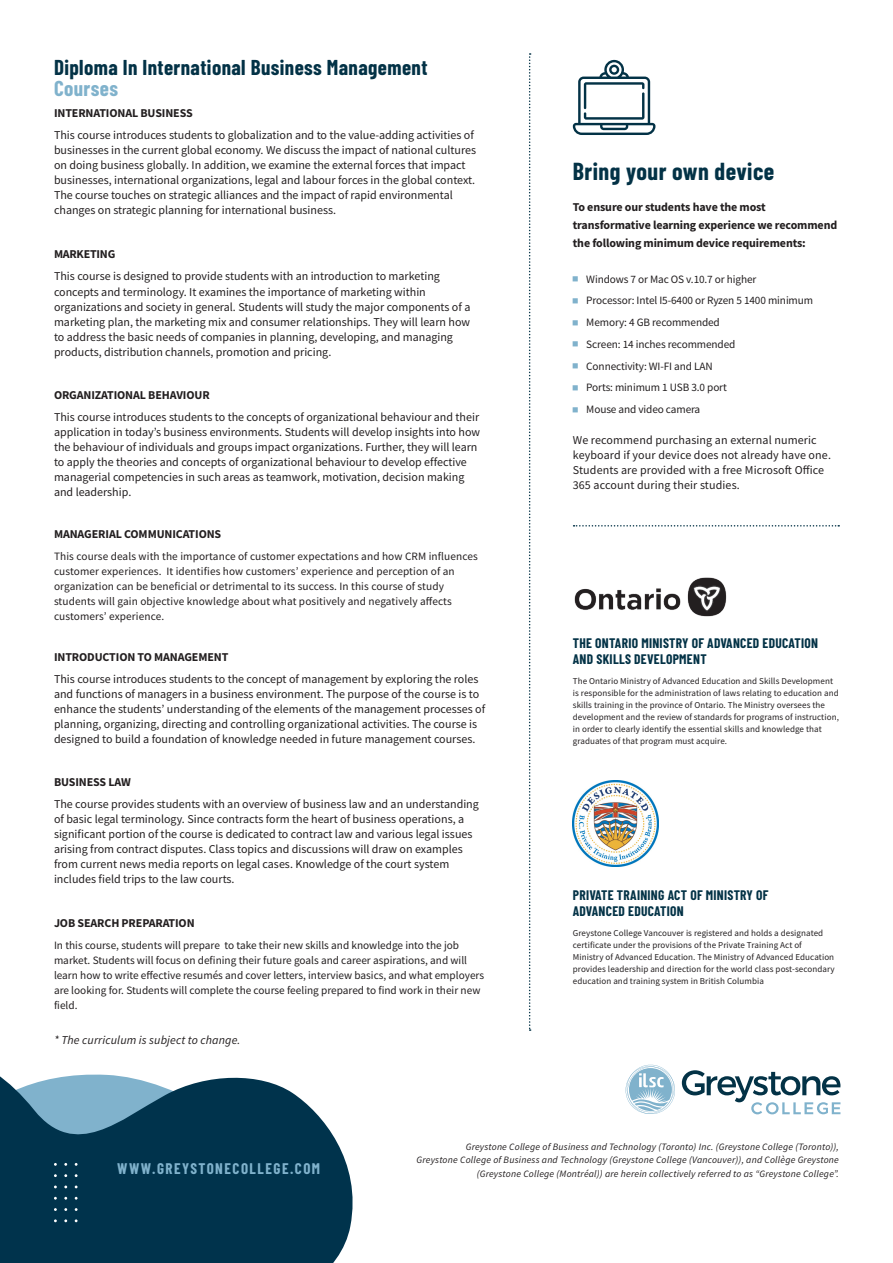
<style>
.page{position:relative;width:893px;height:1263px;background:#fff}
.page>*{position:absolute;margin:0;border:0;box-sizing:border-box;transform-origin:0 0}
.GC_-_A_Head{font:700 24px "Barlow Condensed";letter-spacing:.02em;color:#033246}
.GC_-_A_Head-2{font:700 21px/21px "Barlow Condensed";letter-spacing:.02em;color:#033246}
.t1{font:700 15px "Barlow Condensed";letter-spacing:.1em;color:#80b2cc}
.GC_-_B_Head{font:700 13.5px/16.5px "Barlow Condensed";letter-spacing:.02em;color:#033246}
.GC_-_Table_Text__lef{font:12px/15px "Source Sans Pro";color:#231f20}
.GC_-_Table_Text__lef-2{font:700 12px/18px "Source Sans Pro";letter-spacing:-.01em;color:#231f20}
.GC_-_Table_Bold{font:700 12px "Source Sans Pro";letter-spacing:-.01em;color:#231f20}
.GC_-_Table_Text__lef-3{font:italic 12px "Source Sans Pro";letter-spacing:.01em;color:#231f20}
.GC_-_Table_Text__lef-4{font:11.25px/15px "Source Sans Pro";color:#231f20}
.GC_-_Note{font:italic 9.75px/13.5px "Source Sans Pro";letter-spacing:.02em;color:#231f20;text-align:right}
.GC_-_Body_text{font:9px/12px "Source Sans Pro";letter-spacing:.01em;color:#231f20}
.s1{color:#80b2cc}
</style>
<div class="page">
<svg style="left:0;top:1074px;width:353px;height:189px;fill:#00334c"></svg>
<svg style="left:626px;top:1065px;width:214px;height:49px"></svg>
<svg style="left:573px;top:60px;width:82px;height:75px"></svg>
<img style="left:575px;top:578px;width:151px;height:39px">
<img style="left:573px;top:781px;width:85px;height:85px">
<svg style="left:529px;top:53px;width:2px;height:978px"></svg>
<svg style="left:574px;top:525px;width:265px;height:2px"></svg>
<p class="GC_-_A_Head-2" style="left:54px;top:56px;width:375px">Diploma In International Business Management<br><span class="s1">Courses</span></p>
<p class="GC_-_Table_Bold" style="left:54px;top:105px;width:140px">INTERNATIONAL BUSINESS</p>
<p class="GC_-_Table_Text__lef" style="left:54px;top:128px;width:424px">This course introduces students to globalization and to the value-adding activities of businesses in the current global economy. We discuss the impact of national cultures on doing business globally. In addition, we examine the external forces that impact businesses, international organizations, legal and labour forces in the global context.<br>The course touches on strategic alliances and the impact of rapid environmental changes on strategic planning for international business.</p>
<p class="GC_-_Table_Bold" style="left:54px;top:246px;width:63px">MARKETING</p>
<p class="GC_-_Table_Text__lef" style="left:54px;top:269px;width:418px">This course is designed to provide students with an introduction to marketing concepts and terminology. It examines the importance of marketing within organizations and society in general. Students will study the major components of a marketing plan, the marketing mix and consumer relationships. They will learn how to address the basic needs of companies in planning, developing, and managing products, distribution channels, promotion and pricing.</p>
<p class="GC_-_Table_Bold" style="left:54px;top:387px;width:157px">ORGANIZATIONAL BEHAVIOUR</p>
<p class="GC_-_Table_Text__lef" style="left:54px;top:410px;width:428px">This course introduces students to the concepts of organizational behaviour and their application in today’s business environments. Students will develop insights into how the behaviour of individuals and groups impact organizations. Further, they will learn to apply the theories and concepts of organizational behaviour to develop effective managerial competencies in such areas as teamwork, motivation, decision making and leadership.</p>
<p class="GC_-_Table_Text__lef-2" style="left:54px;top:525px;width:169px">MANAGERIAL COMMUNICATIONS</p>
<p class="GC_-_Table_Text__lef-4" style="left:54px;top:549px;width:425px">This course deals with the importance of customer expectations and how CRM influences customer experiences. It identifies how customers’ experience and perception of an organization can be beneficial or detrimental to its success. In this course of study students will gain objective knowledge about what positively and negatively affects customers’ experience.</p>
<p class="GC_-_Table_Text__lef-2" style="left:54px;top:648px;width:176px">INTRODUCTION TO MANAGEMENT</p>
<p class="GC_-_Table_Text__lef" style="left:54px;top:672px;width:433px">This course introduces students to the concept of management by exploring the roles and functions of managers in a business environment. The purpose of the course is to enhance the students’ understanding of the elements of the management processes of planning, organizing, directing and controlling organizational activities. The course is designed to build a foundation of knowledge needed in future management courses.</p>
<p class="GC_-_Table_Text__lef-2" style="left:54px;top:773px;width:78px">BUSINESS LAW</p>
<p class="GC_-_Table_Text__lef" style="left:54px;top:796px;width:426px">The course provides students with an overview of business law and an understanding of basic legal terminology. Since contracts form the heart of business operations, a significant portion of the course is dedicated to contract law and various legal issues arising from contract disputes. Class topics and discussions will draw on examples from current news media reports on legal cases. Knowledge of the court system includes field trips to the law courts.</p>
<p class="GC_-_Table_Bold" style="left:54px;top:915px;width:142px">JOB SEARCH PREPARATION</p>
<p class="GC_-_Table_Text__lef-4" style="left:54px;top:938px;width:432px">In this course, students will prepare to take their new skills and knowledge into the job market. Students will focus on defining their future goals and career aspirations, and will learn how to write effective resumés and cover letters, interview basics, and what employers are looking for. Students will complete the course feeling prepared to find work in their new field.</p>
<p class="GC_-_Table_Text__lef-3" style="left:54px;top:1033px;width:188px">* The curriculum is subject to change.</p>
<p class="GC_-_A_Head" style="left:573px;top:154px;width:203px">Bring your own device</p>
<p class="GC_-_Table_Text__lef-2" style="left:573px;top:198px;width:266px">To ensure our students have the most transformative learning experience we recommend the following minimum device requirements:</p>
<p class="GC_-_Table_Text__lef-4" style="left:586px;top:271px;width:172px">Windows 7 or Mac OS v.10.7 or higher</p>
<p class="GC_-_Table_Text__lef-4" style="left:586px;top:293px;width:228px">Processor: Intel I5-6400 or Ryzen 5 1400 minimum</p>
<p class="GC_-_Table_Text__lef-4" style="left:586px;top:315px;width:135px">Memory: 4 GB recommended</p>
<p class="GC_-_Table_Text__lef-4" style="left:586px;top:337px;width:151px">Screen: 14 inches recommended</p>
<p class="GC_-_Table_Text__lef-4" style="left:586px;top:358px;width:128px">Connectivity: WI-FI and LAN</p>
<p class="GC_-_Table_Text__lef-4" style="left:586px;top:380px;width:142px">Ports: minimum 1 USB 3.0 port</p>
<p class="GC_-_Table_Text__lef-4" style="left:586px;top:402px;width:115px">Mouse and video camera</p>
<p class="GC_-_Table_Text__lef" style="left:573px;top:432px;width:260px">We recommend purchasing an external numeric keyboard if your device does not already have one.<br>Students are provided with a free Microsoft Office 365 account during their studies.</p>
<p class="GC_-_B_Head" style="left:573px;top:634px;width:247px">THE ONTARIO MINISTRY OF ADVANCED EDUCATION<br>AND SKILLS DEVELOPMENT</p>
<p class="GC_-_Body_text" style="left:573px;top:675px;width:268px">The Ontario Ministry of Advanced Education and Skills Development is responsible for the administration of laws relating to education and skills training in the province of Ontario. The Ministry oversees the development and the review of standards for programs of instruction, in order to clearly identify the essential skills and knowledge that graduates of that program must acquire.</p>
<p class="GC_-_B_Head" style="left:573px;top:886px;width:197px">PRIVATE TRAINING ACT OF MINISTRY OF<br>ADVANCED EDUCATION</p>
<p class="GC_-_Body_text" style="left:573px;top:927px;width:264px">Greystone College Vancouver is registered and holds a designated certificate under the provisions of the Private Training Act of Ministry of Advanced Education. The Ministry of Advanced Education provides leadership and direction for the world class post-secondary education and training system in British Columbia</p>
<p class="t1" style="left:117px;top:1157px;width:204px">WWW.GREYSTONECOLLEGE.COM</p>
<p class="GC_-_Note" style="left:417px;top:1139px;width:424px">Greystone College of Business and Technology (Toronto) Inc. (Greystone College (Toronto)),<br>Greystone College of Business and Technology (Greystone College (Vancouver)), and Collège Greystone (Greystone College (Montréal)) are herein collectively referred to as “Greystone College”.</p>
</div>
